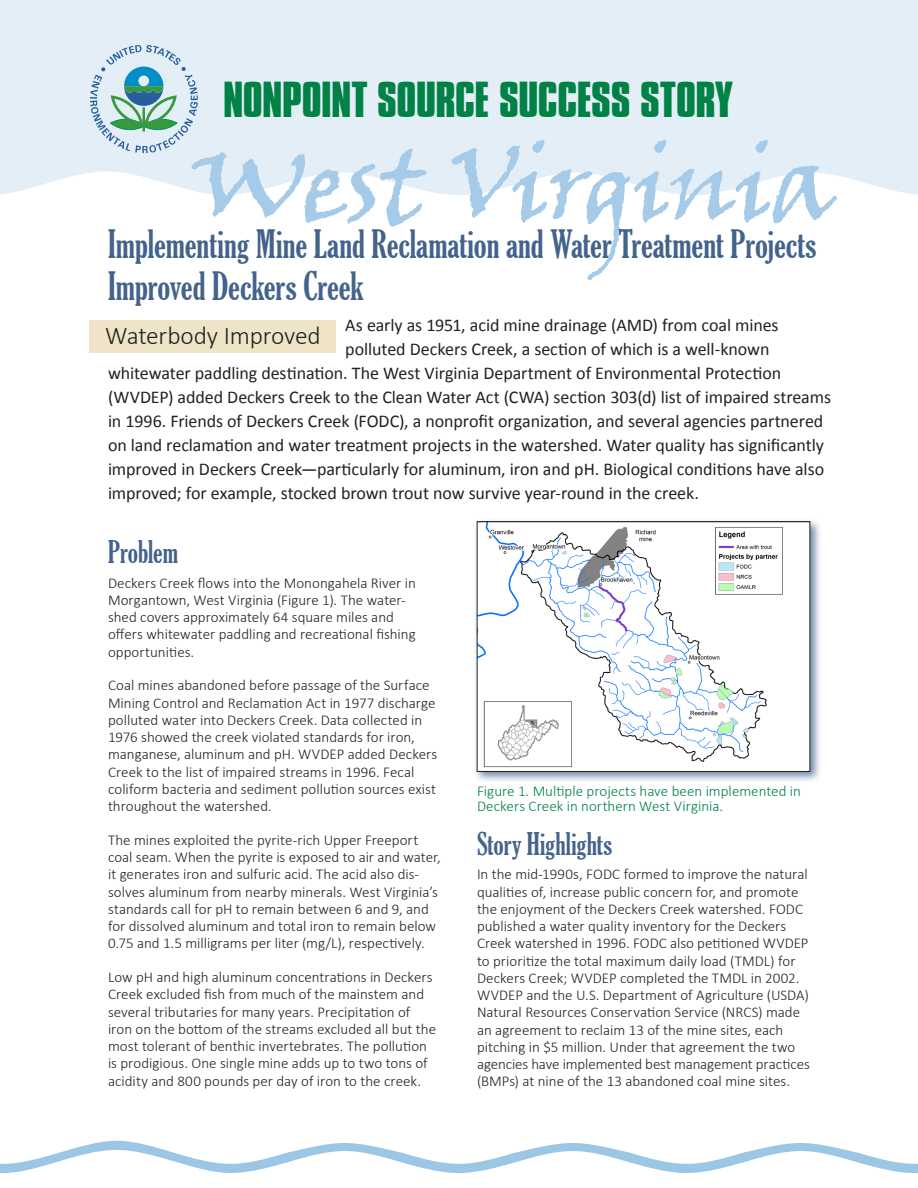
<style>
.page{position:relative;width:918px;height:1188px;background:#fff}
.page>*{position:absolute;margin:0;border:0;box-sizing:border-box;transform-origin:0 0}
.title_state_name{font:105px "Viner Hand ITC";letter-spacing:-.025em;color:#a6cbe8}
.title_line{font:700 43.5px "Compacta BT";letter-spacing:-.01em;color:#008145}
.title_story{font:extra-condensed 37.5px/42px "Gloucester";color:#43638c}
.subhead_1{font:extra-condensed 30px "Gloucester";color:#43638c}
.title_Waterbody_Impr{font:300 25.5px "Calibri";letter-spacing:-.01em;color:#20231e}
.body_text_intro{font:18px "Calibri";letter-spacing:-.005em;color:#20231e}
.body_text{font:300 15px/17.2px "Calibri";color:#20231e}
.t1{font:300 15px/15px "Calibri";color:#008145}
</style>
<div class="page">
<svg style="left:0;top:1141px;width:918px;height:32px"></svg>
<div style="left:0;top:0;width:918px;height:195px;background:#e4eef7"></div>
<svg style="left:90px;top:45px;width:108px;height:108px;background:#b3d1d8"></svg>
<div style="left:90px;top:320px;width:246px;height:33px;background:#efe4c8"></div>
<div style="left:474px;top:518px;width:348px;height:265px;background:#43638c;opacity:.75"></div>
<img style="left:479px;top:524px;width:329px;height:246px">
<h1 class="title_line" style="left:223px;top:73px;width:511px">NONPOINT SOURCE SUCCESS STORY</h1>
<h1 class="title_state_name" style="left:190px;top:118px;width:649px">West Virginia</h1>
<h1 class="title_story" style="left:108px;top:224px;width:710px">Implementing Mine Land Reclamation and Water Treatment Projects<br>Improved Deckers Creek</h1>
<h2 class="title_Waterbody_Impr" style="left:105px;top:320px;width:217px">Waterbody Improved</h2>
<p class="body_text_intro" style="left:345px;top:314px;width:435px">As early as 1951, acid mine drainage (AMD) from coal mines</p>
<p class="body_text_intro" style="left:345px;top:338px;width:426px">polluted Deckers Creek, a section of which is a well-known</p>
<p class="body_text_intro" style="left:108px;top:362px;width:675px">whitewater paddling destination. The West Virginia Department of Environmental Protection</p>
<p class="body_text_intro" style="left:108px;top:386px;width:725px">(WVDEP) added Deckers Creek to the Clean Water Act (CWA) section 303(d) list of impaired streams</p>
<p class="body_text_intro" style="left:108px;top:410px;width:717px">in 1996. Friends of Deckers Creek (FODC), a nonprofit organization, and several agencies partnered</p>
<p class="body_text_intro" style="left:108px;top:434px;width:717px">on land reclamation and water treatment projects in the watershed. Water quality has significantly</p>
<p class="body_text_intro" style="left:108px;top:458px;width:718px">improved in Deckers Creek—particularly for aluminum, iron and pH. Biological conditions have also</p>
<p class="body_text_intro" style="left:108px;top:482px;width:592px">improved; for example, stocked brown trout now survive year-round in the creek.</p>
<h2 class="subhead_1" style="left:108px;top:535px;width:72px">Problem</h2>
<p class="body_text" style="left:108px;top:574px;width:309px">Deckers Creek flows into the Monongahela River in Morgantown, West Virginia (Figure 1). The water&shy;shed covers approximately 64 square miles and offers whitewater paddling and recreational fishing opportunities.</p>
<p class="body_text" style="left:108px;top:677px;width:331px">Coal mines abandoned before passage of the Surface Mining Control and Reclamation Act in 1977 discharge polluted water into Deckers Creek. Data collected in 1976 showed the creek violated standards for iron, manganese, aluminum and pH. WVDEP added Deckers Creek to the list of impaired streams in 1996. Fecal coliform bacteria and sediment pollution sources exist throughout the watershed.</p>
<p class="body_text" style="left:108px;top:831px;width:334px">The mines exploited the pyrite-rich Upper Freeport coal seam. When the pyrite is exposed to air and water, it generates iron and sulfuric acid. The acid also dis&shy;solves aluminum from nearby minerals. West Virginia’s standards call for pH to remain between 6 and 9, and for dissolved aluminum and total iron to remain below 0.75 and 1.5 milligrams per liter (mg/L), respectively.</p>
<p class="body_text" style="left:108px;top:968px;width:330px">Low pH and high aluminum concentrations in Deckers Creek excluded fish from much of the mainstem and several tributaries for many years. Precipitation of iron on the bottom of the streams excluded all but the most tolerant of benthic invertebrates. The pollution is prodigious. One single mine adds up to two tons of acidity and 800 pounds per day of iron to the creek.</p>
<p class="t1" style="left:477px;top:784px;width:326px">Figure 1. Multiple projects have been implemented in<br>Deckers Creek in northern West Virginia.</p>
<h2 class="subhead_1" style="left:477px;top:827px;width:137px">Story Highlights</h2>
<p class="body_text" style="left:477px;top:866px;width:335px">In the mid-1990s, FODC formed to improve the natural qualities of, increase public concern for, and promote the enjoyment of the Deckers Creek watershed. FODC published a water quality inventory for the Deckers Creek watershed in 1996. FODC also petitioned WVDEP to prioritize the total maximum daily load (TMDL) for Deckers Creek; WVDEP completed the TMDL in 2002.<br>WVDEP and the U.S. Department of Agriculture (USDA)<br>Natural Resources Conservation Service (NRCS) made an agreement to reclaim 13 of the mine sites, each pitching in $5 million. Under that agreement the two agencies have implemented best management practices (BMPs) at nine of the 13 abandoned coal mine sites.</p>
</div>
